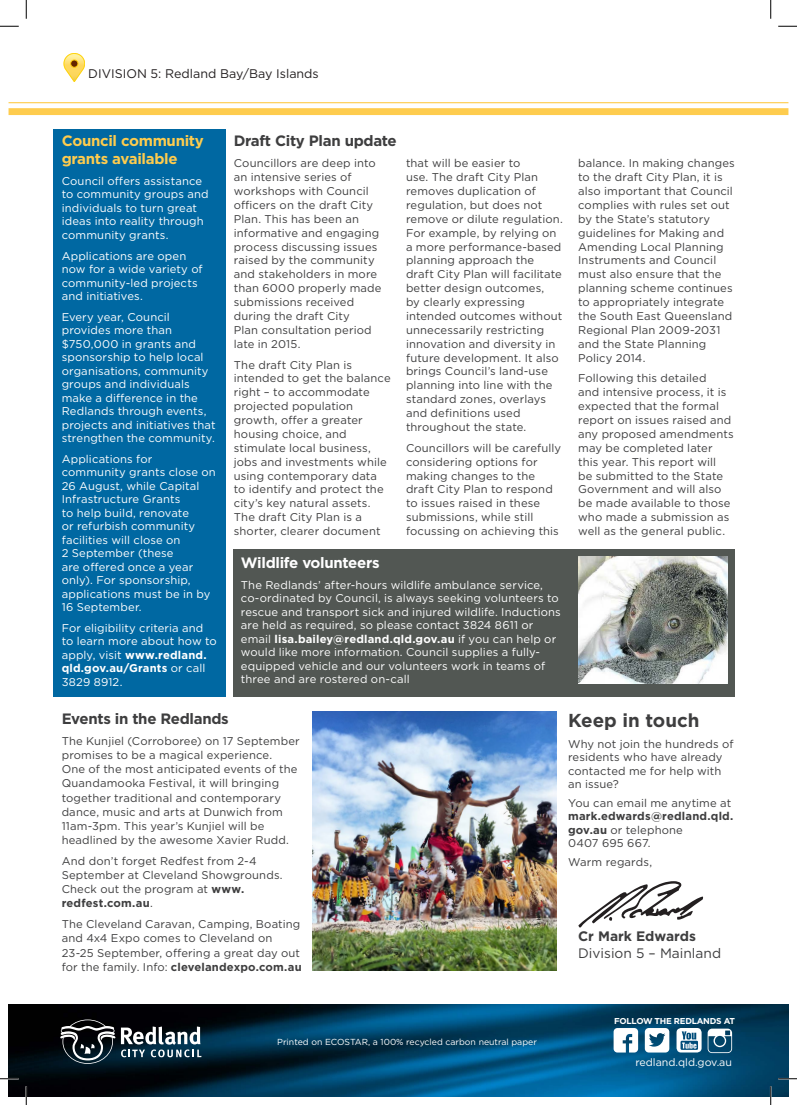
<style>
.page{position:relative;width:797px;height:1105px;background:#fff}
.page>*{position:absolute;margin:0;border:0;box-sizing:border-box;transform-origin:0 0}
.Division_Header{font:700 18.75px "Gotham";color:#3e3e3f}
.Sub_header{font:700 15px "Gotham";letter-spacing:-.02em;color:#3e3e3f}
.Sub_header-2{font:700 15px/18px "Gotham";letter-spacing:-.02em;color:#fecc4e}
.Sub_header-3{font:700 15px "Gotham";letter-spacing:-.02em;color:#fff}
.Signature_-_DIV{font:13.75px "Gotham";color:#3e3e3f}
.Signature_-_NAME{font:700 13.75px "Gotham";color:#3e3e3f}
.Division_heading_for{font:12.5px "Gotham";color:#231f20}
.Body_Copy{font:11.25px/13.9px "Gotham";letter-spacing:.01em;color:#3e3e3f}
.Body_Copy-2{font:11.25px/13.5px "Gotham";letter-spacing:.01em;color:#fff}
.t1{font:10.62px "Gotham";color:#fff}
.t2{font:8.75px "Gotham";color:#fff}
.t3{font:700 8.5px "Gotham";letter-spacing:-.03em;color:#fff}
.s1{font-weight:700}
</style>
<div class="page">
<img style="left:9px;top:1005px;width:779px;height:91px">
<svg style="left:121px;top:1026px;width:80px;height:31px"></svg>
<svg style="left:60px;top:1019px;width:55px;height:45px;background:#3a4146"></svg>
<svg style="left:613px;top:1028px;width:25px;height:24px"></svg>
<svg style="left:645px;top:1028px;width:24px;height:24px"></svg>
<svg style="left:707px;top:1029px;width:25px;height:24px"></svg>
<div style="left:676px;top:1028px;width:25px;height:24px;background:#fff;border-radius:5px"></div>
<img style="left:680px;top:1031px;width:20px;height:21px">
<div style="left:9px;top:108px;width:779px;height:7px;background:#fecc4e"></div>
<hr style="left:9px;top:102px;width:779px;height:1px;background:#fecc4e">
<svg style="left:64px;top:53px;width:21px;height:29px"></svg>
<div style="left:71px;top:60px;width:7px;height:7px;border:1px solid #feca0a;border-radius:50%"></div>
<svg style="left:578px;top:881px;width:125px;height:46px"></svg>
<div style="left:53px;top:129px;width:173px;height:568px;background:#0068a2"></div>
<img style="left:312px;top:712px;width:244px;height:259px">
<div style="left:234px;top:549px;width:501px;height:148px;background:#525753"></div>
<img style="left:578px;top:556px;width:149px;height:127px">
<svg style="left:0;top:25px;width:19px;height:2px"></svg>
<svg style="left:778px;top:25px;width:19px;height:2px"></svg>
<svg style="left:0;top:1078px;width:19px;height:1px"></svg>
<svg style="left:778px;top:1078px;width:19px;height:1px"></svg>
<svg style="left:25px;top:0;width:2px;height:19px"></svg>
<svg style="left:25px;top:1086px;width:2px;height:19px"></svg>
<svg style="left:770px;top:0;width:1px;height:19px"></svg>
<svg style="left:770px;top:1086px;width:1px;height:19px"></svg>
<p class="Division_heading_for" style="left:88px;top:66px;width:232px">DIVISION 5: Redland Bay/Bay Islands</p>
<p class="Sub_header-2" style="left:62px;top:132px;width:144px">Council community grants available</p>
<p class="Body_Copy-2" style="left:62px;top:174px;width:148px">Council offers assistance to community groups and individuals to turn great ideas into reality through community grants.</p>
<p class="Body_Copy-2" style="left:62px;top:249px;width:142px">Applications are open now for a wide variety of community-led projects and initiatives.</p>
<p class="Body_Copy-2" style="left:62px;top:310px;width:155px">Every year, Council provides more than $750,000 in grants and sponsorship to help local organisations, community groups and individuals make a difference in the<br>Redlands through events, projects and initiatives that strengthen the community.</p>
<p class="Body_Copy-2" style="left:62px;top:452px;width:156px">Applications for community grants close on<br>26 August, while Capital<br>Infrastructure Grants<br>to help build, renovate<br>or refurbish community facilities will close on<br>2 September (these<br>are offered once a year only). For sponsorship, applications must be in by<br>16 September.</p>
<p class="Body_Copy-2" style="left:62px;top:621px;width:157px">For eligibility criteria and to learn more about how to apply, visit <span class="s1">www.redland. qld.gov.au/Grants</span> or call<br>3829 8912.</p>
<p class="Sub_header" style="left:234px;top:131px;width:164px">Draft City Plan update</p>
<p class="Body_Copy" style="left:234px;top:156px;width:149px">Councillors are deep into an intensive series of workshops with Council officers on the draft City<br>Plan. This has been an informative and engaging process discussing issues raised by the community and stakeholders in more than 6000 properly made submissions received during the draft City<br>Plan consultation period late in 2015.</p>
<p class="Body_Copy" style="left:234px;top:357px;width:158px">The draft City Plan is intended to get the balance right – to accommodate projected population growth, offer a greater housing choice, and stimulate local business, jobs and investments while using contemporary data to identify and protect the city’s key natural assets.<br>The draft City Plan is a shorter, clearer document</p>
<p class="Body_Copy" style="left:406px;top:156px;width:158px">that will be easier to<br>use. The draft City Plan removes duplication of regulation, but does not remove or dilute regulation.<br>For example, by relying on a more performance-based planning approach the draft City Plan will facilitate better design outcomes,<br>by clearly expressing intended outcomes without unnecessarily restricting innovation and diversity in future development. It also brings Council’s land-use planning into line with the standard zones, overlays and definitions used throughout the state.</p>
<p class="Body_Copy" style="left:406px;top:441px;width:157px">Councillors will be carefully considering options for making changes to the draft City Plan to respond to issues raised in these submissions, while still focussing on achieving this</p>
<p class="Sub_header-3" style="left:241px;top:553px;width:140px">Wildlife volunteers</p>
<p class="Body_Copy-2" style="left:241px;top:578px;width:321px">The Redlands’ after-hours wildlife ambulance service, co-ordinated by Council, is always seeking volunteers to rescue and transport sick and injured wildlife. Inductions are held as required, so please contact 3824 8611 or email <span class="s1">lisa.bailey@redland.qld.gov.au</span> if you can help or would like more information. Council supplies a fully&shy;equipped vehicle and our volunteers work in teams of three and are rostered on-call</p>
<p class="Body_Copy" style="left:578px;top:156px;width:158px">balance. In making changes to the draft City Plan, it is also important that Council complies with rules set out by the State’s statutory guidelines for Making and<br>Amending Local Planning<br>Instruments and Council must also ensure that the planning scheme continues to appropriately integrate the South East Queensland<br>Regional Plan 2009-2031 and the State Planning<br>Policy 2014.</p>
<p class="Body_Copy" style="left:578px;top:371px;width:157px">Following this detailed<br>and intensive process, it is expected that the formal report on issues raised and any proposed amendments may be completed later this year. This report will<br>be submitted to the State<br>Government and will also be made available to those who made a submission as well as the general public.</p>
<p class="Sub_header" style="left:62px;top:709px;width:169px">Events in the Redlands</p>
<p class="Body_Copy" style="left:62px;top:734px;width:239px">The Kunjiel (Corroboree) on 17 September promises to be a magical experience.<br>One of the most anticipated events of the Quandamooka Festival, it will bringing together traditional and contemporary dance, music and arts at Dunwich from 11am-3pm. This year’s Kunjiel will be headlined by the awesome Xavier Rudd.</p>
<p class="Body_Copy" style="left:62px;top:854px;width:222px">And don’t forget Redfest from 2-4<br>September at Cleveland Showgrounds.<br>Check out the program at <span class="s1">www. redfest.com.au</span>.</p>
<p class="Body_Copy" style="left:62px;top:917px;width:241px">The Cleveland Caravan, Camping, Boating and 4x4 Expo comes to Cleveland on 23-25 September, offering a great day out for the family. Info: <span class="s1">clevelandexpo.com.au</span></p>
<p class="t2" style="left:277px;top:1036px;width:261px">Printed on ECOSTAR, a 100% recycled carbon neutral paper</p>
<p class="Division_Header" style="left:568px;top:708px;width:133px">Keep in touch</p>
<p class="Body_Copy" style="left:568px;top:736px;width:167px;line-height:13.5px">Why not join the hundreds of residents who have already contacted me for help with an issue?</p>
<p class="Body_Copy" style="left:568px;top:796px;width:167px;line-height:13.5px">You can email me anytime at <span class="s1">mark.edwards@redland.qld. gov.au</span> or telephone<br>0407 695 667.</p>
<p class="Body_Copy" style="left:568px;top:855px;width:86px">Warm regards,</p>
<p class="Signature_-_NAME" style="left:578px;top:927px;width:119px">Cr Mark Edwards</p>
<p class="Signature_-_DIV" style="left:578px;top:944px;width:144px">Division 5 – Mainland</p>
<p class="t3" style="left:614px;top:1016px;width:122px">FOLLOW THE REDLANDS AT</p>
<p class="t1" style="left:635px;top:1055px;width:98px">redland.qld.gov.au</p>
</div>
